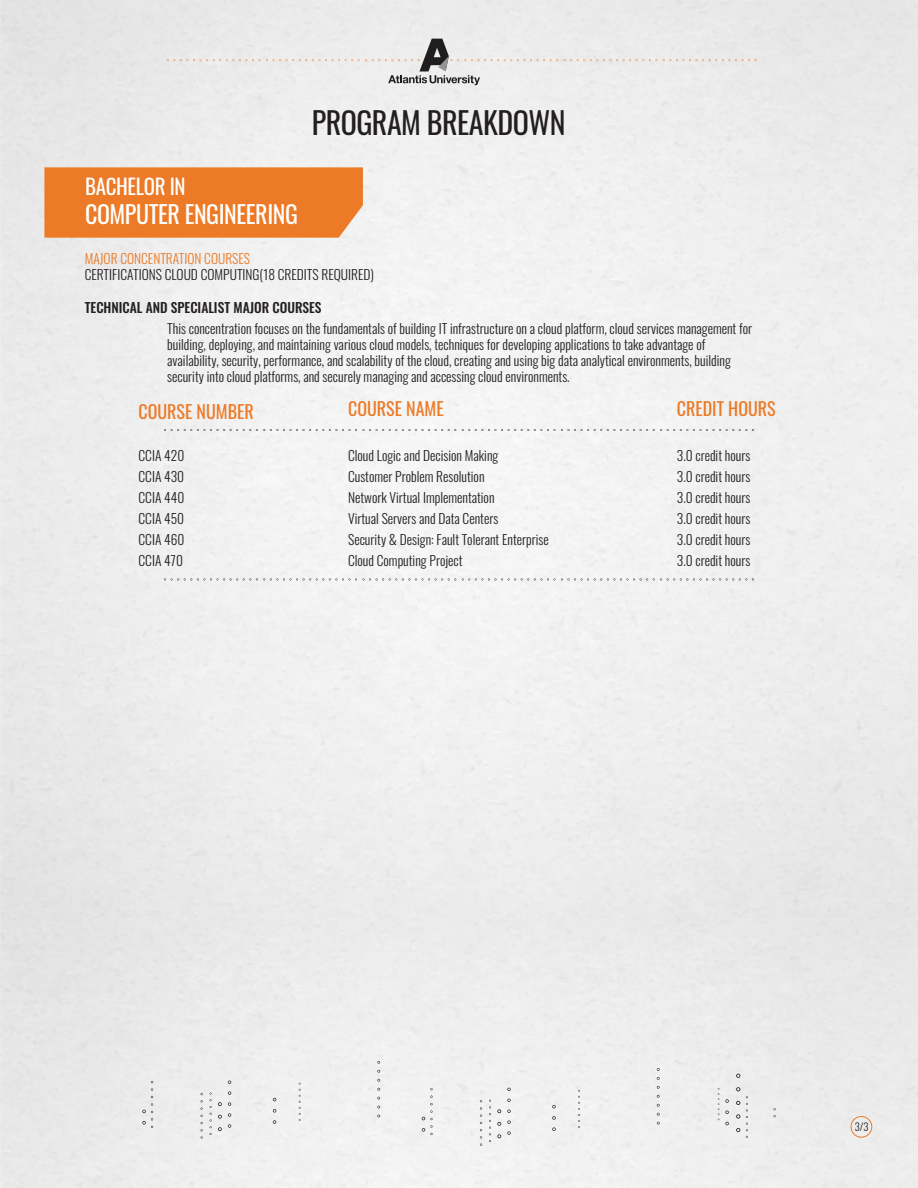
<style>
.page{position:relative;width:918px;height:1188px;background:#eee}
.page>*{position:absolute;margin:0;border:0;box-sizing:border-box;transform-origin:0 0}
.t1{font:30px "Oswald";letter-spacing:-.015em;color:#231f20}
.t2{font:24px "Oswald";letter-spacing:-.015em;color:#fff}
.t3{font:21px "Oswald";letter-spacing:-.015em;color:#fff}
.t4{font:18px "Oswald";color:#ec7a26}
.t5{font:300 13.5px/21px "Oswald";color:#231f20;text-align:justify}
.t6{font:500 13.5px "Oswald";color:#231f20}
.t7{font:300 13.5px "Oswald";color:#ec7a26}
.t8{font:300 10.5px "Oswald";color:#231f20}
</style>
<div class="page">
<svg style="left:564px;top:59px;width:93px;height:2px"></svg>
<svg style="left:663px;top:59px;width:94px;height:2px"></svg>
<svg style="left:167px;top:39px;width:391px;height:46px;background:#e2e1e0"></svg>
<svg style="left:725px;top:1122px;width:4px;height:3px"></svg>
<svg style="left:725px;top:1111px;width:4px;height:3px"></svg>
<svg style="left:725px;top:1099px;width:4px;height:4px"></svg>
<svg style="left:746px;top:1096px;width:2px;height:42px"></svg>
<svg style="left:718px;top:1088px;width:1px;height:32px"></svg>
<svg style="left:736px;top:1128px;width:4px;height:4px"></svg>
<svg style="left:736px;top:1114px;width:4px;height:5px"></svg>
<svg style="left:736px;top:1101px;width:4px;height:4px"></svg>
<svg style="left:736px;top:1087px;width:4px;height:4px"></svg>
<svg style="left:736px;top:1074px;width:4px;height:4px"></svg>
<svg style="left:578px;top:1090px;width:2px;height:38px"></svg>
<svg style="left:552px;top:1127px;width:4px;height:4px"></svg>
<svg style="left:552px;top:1116px;width:4px;height:4px"></svg>
<svg style="left:552px;top:1105px;width:4px;height:3px"></svg>
<svg style="left:774px;top:1108px;width:2px;height:9px"></svg>
<svg style="left:422px;top:1096px;width:11px;height:39px"></svg>
<svg style="left:489px;top:1100px;width:2px;height:42px"></svg>
<svg style="left:497px;top:1134px;width:4px;height:4px"></svg>
<svg style="left:497px;top:1122px;width:4px;height:4px"></svg>
<svg style="left:497px;top:1109px;width:4px;height:4px"></svg>
<svg style="left:480px;top:1100px;width:2px;height:46px"></svg>
<svg style="left:507px;top:1131px;width:4px;height:4px"></svg>
<svg style="left:507px;top:1120px;width:4px;height:4px"></svg>
<svg style="left:507px;top:1110px;width:4px;height:3px"></svg>
<svg style="left:507px;top:1099px;width:4px;height:3px"></svg>
<svg style="left:507px;top:1088px;width:4px;height:3px"></svg>
<svg style="left:299px;top:1083px;width:2px;height:38px"></svg>
<svg style="left:273px;top:1120px;width:3px;height:4px"></svg>
<svg style="left:273px;top:1109px;width:3px;height:4px"></svg>
<svg style="left:142px;top:1081px;width:11px;height:47px"></svg>
<svg style="left:210px;top:1093px;width:2px;height:42px"></svg>
<svg style="left:218px;top:1127px;width:4px;height:4px"></svg>
<svg style="left:218px;top:1115px;width:4px;height:4px"></svg>
<svg style="left:218px;top:1102px;width:4px;height:4px"></svg>
<svg style="left:201px;top:1093px;width:2px;height:46px"></svg>
<svg style="left:228px;top:1124px;width:3px;height:4px"></svg>
<svg style="left:228px;top:1113px;width:3px;height:4px"></svg>
<svg style="left:228px;top:1102px;width:3px;height:4px"></svg>
<svg style="left:228px;top:1091px;width:3px;height:4px"></svg>
<div style="left:851px;top:1116px;width:21px;height:22px;border:1px solid #ec7a26;border-radius:50%"></div>
<div style="left:44px;top:167px;width:319px;height:71px;background:#ec7a26"></div>
<svg style="left:164px;top:429px;width:292px;height:2px"></svg>
<svg style="left:462px;top:429px;width:292px;height:2px"></svg>
<svg style="left:164px;top:578px;width:292px;height:2px"></svg>
<svg style="left:462px;top:578px;width:292px;height:2px"></svg>
<h1 class="t1" style="left:312px;top:96px;width:255px">PROGRAM BREAKDOWN</h1>
<h3 class="t3" style="left:85px;top:168px;width:102px">BACHELOR IN</h3>
<h2 class="t2" style="left:85px;top:193px;width:214px">COMPUTER ENGINEERING</h2>
<p class="t7" style="left:85px;top:247px;width:167px">MAJOR CONCENTRATION COURSES</p>
<p class="t5" style="left:85px;top:263px;width:291px">CERTIFICATIONS CLOUD COMPUTING(18 CREDITS REQUIRED)</p>
<p class="t6" style="left:85px;top:295px;width:238px">TECHNICAL AND SPECIALIST MAJOR COURSES</p>
<p class="t5" style="left:167px;top:319px;width:586px;line-height:16.2px;text-align:left">This concentration focuses on the fundamentals of building IT infrastructure on a cloud platform, cloud services management for building, deploying, and maintaining various cloud models, techniques for developing applications to take advantage of availability, security, performance, and scalability of the cloud, creating and using big data analytical environments, building security into cloud platforms, and securely managing and accessing cloud environments.</p>
<h3 class="t4" style="left:139px;top:395px;width:117px">COURSE NUMBER</h3>
<p class="t5" style="left:139px;top:443px;width:47px">CCIA 420<br>CCIA 430<br>CCIA 440<br>CCIA 450<br>CCIA 460<br>CCIA 470</p>
<h3 class="t4" style="left:348px;top:392px;width:97px">COURSE NAME</h3>
<p class="t5" style="left:348px;top:443px;width:202px;text-align:left">Cloud Logic and Decision Making<br>Customer Problem Resolution<br>Network Virtual Implementation<br>Virtual Servers and Data Centers<br>Security &amp; Design: Fault Tolerant Enterprise Cloud Computing Project</p>
<h3 class="t4" style="left:677px;top:392px;width:100px">CREDIT HOURS</h3>
<p class="t5" style="left:677px;top:443px;width:75px">3.0 credit hours 3.0 credit hours 3.0 credit hours 3.0 credit hours 3.0 credit hours 3.0 credit hours</p>
<p class="t8" style="left:855px;top:1118px;width:15px">3/3</p>
</div>
